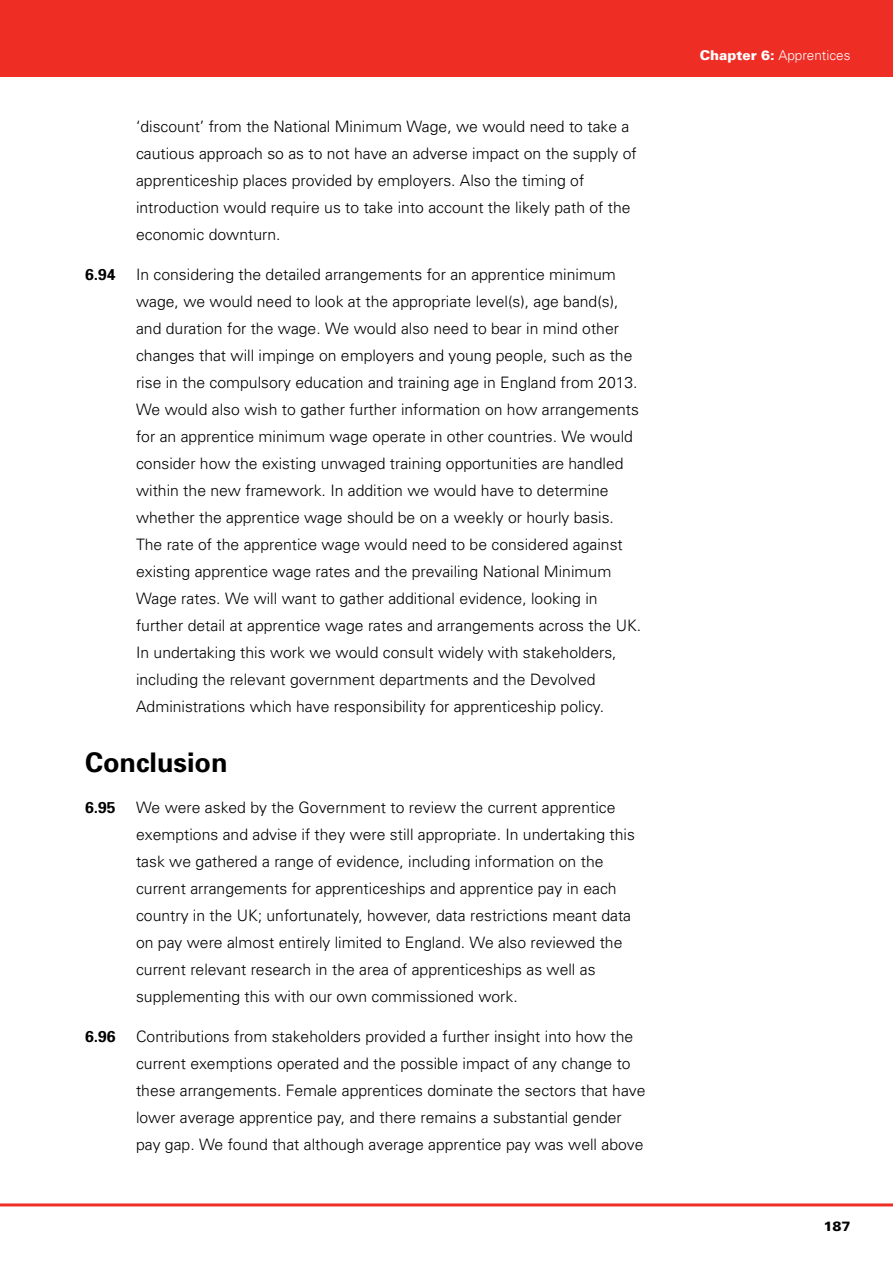
<style>
.page{position:relative;width:893px;height:1263px;background:#fff}
.page>*{position:absolute;margin:0;border:0;box-sizing:border-box;transform-origin:0 0}
.t1{font:700 27px "Univers";color:#000}
.t2{font:300 15.75px/27px "Univers";color:#000}
.t3{font:700 15.75px "Univers";color:#000}
.t4{font:300 13.5px "Univers";color:#fff}
.t5{font:900 13.5px "Univers";color:#000}
.s1{font-weight:900}
</style>
<div class="page">
<hr style="left:0;top:1203px;width:893px;height:3px;background:#ee2d24">
<div style="left:0;top:0;width:893px;height:77px;background:#ee2d24"></div>
<p class="t2" style="left:136px;top:112px;width:502px">‘discount’ from the National Minimum Wage, we would need to take a cautious approach so as to not have an adverse impact on the supply of apprenticeship places provided by employers. Also the timing of introduction would require us to take into account the likely path of the economic downturn.</p>
<p class="t3" style="left:85px;top:265px;width:32px">6.94</p>
<p class="t2" style="left:136px;top:261px;width:506px">In considering the detailed arrangements for an apprentice minimum wage, we would need to look at the appropriate level(s), age band(s), and duration for the wage. We would also need to bear in mind other changes that will impinge on employers and young people, such as the rise in the compulsory education and training age in England from 2013.<br>We would also wish to gather further information on how arrangements for an apprentice minimum wage operate in other countries. We would consider how the existing unwaged training opportunities are handled within the new framework. In addition we would have to determine whether the apprentice wage should be on a weekly or hourly basis.<br>The rate of the apprentice wage would need to be considered against existing apprentice wage rates and the prevailing National Minimum Wage rates. We will want to gather additional evidence, looking in further detail at apprentice wage rates and arrangements across the UK.<br>In undertaking this work we would consult widely with stakeholders, including the relevant government departments and the Devolved Administrations which have responsibility for apprenticeship policy.</p>
<h1 class="t1" style="left:85px;top:745px;width:144px">Conclusion</h1>
<p class="t3" style="left:85px;top:797px;width:32px">6.95</p>
<p class="t2" style="left:136px;top:793px;width:500px">We were asked by the Government to review the current apprentice exemptions and advise if they were still appropriate. In undertaking this task we gathered a range of evidence, including information on the current arrangements for apprenticeships and apprentice pay in each country in the UK; unfortunately, however, data restrictions meant data on pay were almost entirely limited to England. We also reviewed the current relevant research in the area of apprenticeships as well as supplementing this with our own commissioned work.</p>
<p class="t3" style="left:85px;top:1027px;width:32px">6.96</p>
<p class="t2" style="left:136px;top:1023px;width:511px">Contributions from stakeholders provided a further insight into how the current exemptions operated and the possible impact of any change to these arrangements. Female apprentices dominate the sectors that have lower average apprentice pay, and there remains a substantial gender pay gap. We found that although average apprentice pay was well above</p>
<p class="t4" style="left:700px;top:47px;width:152px"><span class="s1">Chapter 6:</span> Apprentices</p>
<p class="t5" style="left:823px;top:1218px;width:29px">187</p>
</div>
